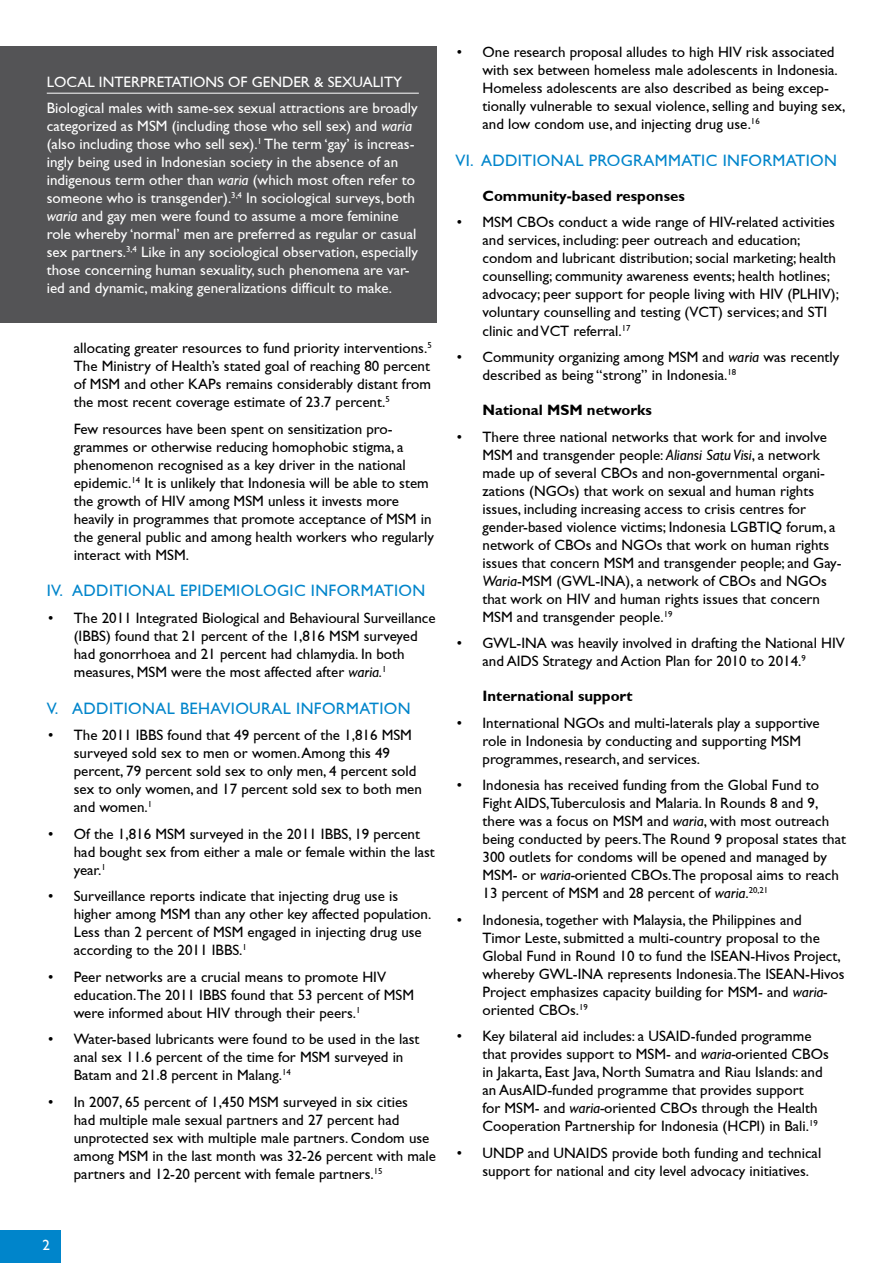
<style>
.page{position:relative;width:893px;height:1263px;background:#fff}
.page>*{position:absolute;margin:0;border:0;box-sizing:border-box;transform-origin:0 0}
.t1{font:16.5px "Gill Sans";letter-spacing:.02em;color:#0085cb}
.t2{font:15px/18px "Gill Sans";color:#000}
.t3{font:15px/18px "Gill Sans";color:#fff}
.t4{font:700 15px "Gill Sans";color:#000}
.s1{font-style:italic}
</style>
<div class="page">
<div style="left:0;top:1230px;width:61px;height:33px;background:#0085cb"></div>
<div style="left:0;top:47px;width:437px;height:276px;background:#545456"></div>
<hr style="left:47px;top:93px;width:372px;height:1px;background:#fff">
<p class="t3" style="left:47px;top:69px;width:372px;line-height:26.5px">LOCAL INTERPRETATIONS OF GENDER &amp; SEXUALITY<br>Biological males with same-sex sexual attractions are broadly</p>
<p class="t3" style="left:47px;top:117px;width:373px">categorized as MSM (including those who sell sex) and <span class="s1">waria </span>(also including those who sell sex).<sup>1</sup> The term ‘gay’ is increas&shy;ingly being used in Indonesian society in the absence of an indigenous term other than <span class="s1">waria</span> (which most often refer to someone who is transgender).<sup>3,4</sup> In sociological surveys, both <span class="s1">waria</span> and gay men were found to assume a more feminine role whereby ‘normal’ men are preferred as regular or casual sex partners.<sup>3,4</sup> Like in any sociological observation, especially those concerning human sexuality, such phenomena are var&shy;ied and dynamic, making generalizations difficult to make.</p>
<p class="t2" style="left:74px;top:339px;width:359px;text-align:justify">allocating greater resources to fund priority interventions.<sup>5<br></sup>The Ministry of Health’s stated goal of reaching 80 percent of MSM and other KAPs remains considerably distant from the most recent coverage estimate of 23.7 percent.<sup>5</sup></p>
<p class="t2" style="left:74px;top:419px;width:362px">Few resources have been spent on sensitization pro&shy;grammes or otherwise reducing homophobic stigma, a phenomenon recognised as a key driver in the national epidemic.<sup>14</sup> It is unlikely that Indonesia will be able to stem the growth of HIV among MSM unless it invests more heavily in programmes that promote acceptance of MSM in the general public and among health workers who regularly interact with MSM.</p>
<p class="t1" style="left:47px;top:581px;width:380px">IV. ADDITIONAL EPIDEMIOLOGIC INFORMATION</p>
<p class="t2" style="left:74px;top:609px;width:363px;text-indent:-26px">• The 2011 Integrated Biological and Behavioural Surveillance (IBBS) found that 21 percent of the 1,816 MSM surveyed had gonorrhoea and 21 percent had chlamydia. In both measures, MSM were the most affected after <span class="s1">waria.</span><sup>1</sup></p>
<p class="t1" style="left:47px;top:699px;width:365px">V. ADDITIONAL BEHAVIOURAL INFORMATION</p>
<p class="t2" style="left:74px;top:726px;width:350px;text-indent:-26px">• The 2011 IBBS found that 49 percent of the 1,816 MSM surveyed sold sex to men or women. Among this 49 percent, 79 percent sold sex to only men, 4 percent sold sex to only women, and 17 percent sold sex to both men and women.<sup>1</sup></p>
<p class="t2" style="left:74px;top:825px;width:363px;text-indent:-26px">• Of the 1,816 MSM surveyed in the 2011 IBBS, 19 percent had bought sex from either a male or female within the last year.<sup>1</sup></p>
<p class="t2" style="left:74px;top:887px;width:359px;text-indent:-26px">• Surveillance reports indicate that injecting drug use is higher among MSM than any other key affected population.<br>Less than 2 percent of MSM engaged in injecting drug use according to the 2011 IBBS.<sup>1</sup></p>
<p class="t2" style="left:74px;top:968px;width:342px;text-indent:-26px">• Peer networks are a crucial means to promote HIV education.The 2011 IBBS found that 53 percent of MSM were informed about HIV through their peers.<sup>1</sup></p>
<p class="t2" style="left:74px;top:1030px;width:347px;text-indent:-26px">• Water-based lubricants were found to be used in the last anal sex 11.6 percent of the time for MSM surveyed in<br>Batam and 21.8 percent in Malang.<sup>14</sup></p>
<p class="t2" style="left:74px;top:1093px;width:364px;text-indent:-26px">• In 2007, 65 percent of 1,450 MSM surveyed in six cities<br>had multiple male sexual partners and 27 percent had unprotected sex with multiple male partners. Condom use among MSM in the last month was 32-26 percent with male partners and 12-20 percent with female partners.<sup>15</sup></p>
<p class="t2" style="left:482px;top:43px;width:364px;text-indent:-26px">• One research proposal alludes to high HIV risk associated with sex between homeless male adolescents in Indonesia.<br>Homeless adolescents are also described as being excep&shy;tionally vulnerable to sexual violence, selling and buying sex, and low condom use, and injecting drug use.<sup>16</sup></p>
<p class="t1" style="left:455px;top:151px;width:383px">VI. ADDITIONAL PROGRAMMATIC INFORMATION</p>
<p class="t4" style="left:482px;top:187px;width:204px">Community-based responses</p>
<p class="t2" style="left:482px;top:213px;width:358px;text-indent:-26px">• MSM CBOs conduct a wide range of HIV-related activities and services, including: peer outreach and education; condom and lubricant distribution; social marketing; health counselling; community awareness events; health hotlines; advocacy; peer support for people living with HIV (PLHIV); voluntary counselling and testing (VCT) services; and STI clinic and VCT referral.<sup>17</sup></p>
<p class="t2" style="left:482px;top:348px;width:358px;text-indent:-26px">• Community organizing among MSM and <span class="s1">waria</span> was recently described as being “strong” in Indonesia.<sup>18</sup></p>
<p class="t4" style="left:482px;top:401px;width:171px">National MSM networks</p>
<p class="t2" style="left:482px;top:427px;width:361px;text-indent:-26px">• There three national networks that work for and involve MSM and transgender people: <span class="s1">Aliansi Satu Visi</span>, a network made up of several CBOs and non-governmental organi&shy;zations (NGOs) that work on sexual and human rights issues, including increasing access to crisis centres for gender-based violence victims; Indonesia LGBTIQ forum, a network of CBOs and NGOs that work on human rights issues that concern MSM and transgender people; and Gay-<span class="s1">Waria</span>-MSM (GWL-INA), a network of CBOs and NGOs that work on HIV and human rights issues that concern MSM and transgender people.<sup>19</sup></p>
<p class="t2" style="left:482px;top:634px;width:364px;text-indent:-26px">• GWL-INA was heavily involved in drafting the National HIV and AIDS Strategy and Action Plan for 2010 to 2014.<sup>9</sup></p>
<p class="t4" style="left:482px;top:687px;width:152px">International support</p>
<p class="t2" style="left:482px;top:713px;width:339px;text-indent:-26px">• International NGOs and multi-laterals play a supportive role in Indonesia by conducting and supporting MSM programmes, research, and services.</p>
<p class="t2" style="left:482px;top:776px;width:365px;text-indent:-26px">• Indonesia has received funding from the Global Fund to Fight AIDS,Tuberculosis and Malaria. In Rounds 8 and 9, there was a focus on MSM and <span class="s1">waria</span>, with most outreach being conducted by peers.The Round 9 proposal states that 300 outlets for condoms will be opened and managed by MSM- or <span class="s1">waria-</span>oriented CBOs.The proposal aims to reach 13 percent of MSM and 28 percent of <span class="s1">waria</span>.<sup>20,21</sup></p>
<p class="t2" style="left:482px;top:910px;width:364px;text-indent:-26px">• Indonesia, together with Malaysia, the Philippines and<br>Timor Leste, submitted a multi-country proposal to the Global Fund in Round 10 to fund the ISEAN-Hivos Project, whereby GWL-INA represents Indonesia.The ISEAN-Hivos Project emphasizes capacity building for MSM- and <span class="s1">waria&shy;</span>oriented CBOs.<sup>19</sup></p>
<p class="t2" style="left:482px;top:1027px;width:348px;text-indent:-26px">• Key bilateral aid includes: a USAID-funded programme that provides support to MSM- and <span class="s1">waria-</span>oriented CBOs in Jakarta, East Java, North Sumatra and Riau Islands: and an AusAID-funded programme that provides support<br>for MSM- and <span class="s1">waria-</span>oriented CBOs through the Health Cooperation Partnership for Indonesia (HCPI) in Bali.<sup>19</sup></p>
<p class="t2" style="left:482px;top:1143px;width:340px;text-indent:-26px">• UNDP and UNAIDS provide both funding and technical support for national and city level advocacy initiatives.</p>
<p class="t3" style="left:43px;top:1236px;width:9px">2</p>
</div>
